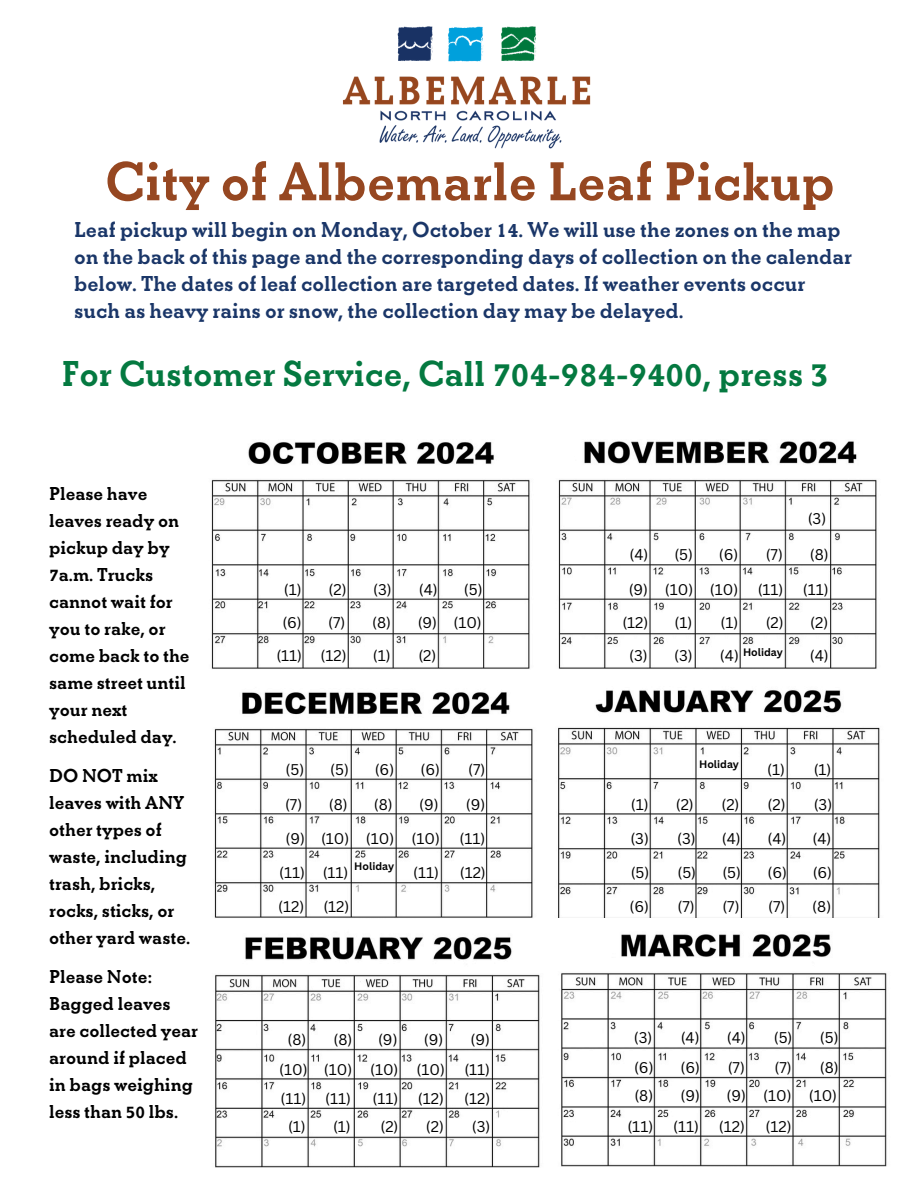
<style>
.page{position:relative;width:918px;height:1188px;background:#fff}
.page>*{position:absolute;margin:0;border:0;box-sizing:border-box;transform-origin:0 0}
.t1{font:700 57px "Beton SB";color:#964721}
.t2{font:700 37.5px "Beton SB";color:#047940}
.t3{font:700 22.5px/27px "Beton SB";color:#1a3668}
.t4{font:700 19.5px/27px "Beton SB";color:#000}
.t5{font:15.15px "Canva Sans";color:#000}
.t6{font:700 10.5px "Canva Sans";color:#000}
</style>
<div class="page">
<img style="left:211px;top:442px;width:319px;height:227px">
<img style="left:558px;top:441px;width:319px;height:228px">
<img style="left:214px;top:692px;width:319px;height:226px">
<img style="left:558px;top:690px;width:322px;height:228px">
<img style="left:215px;top:937px;width:325px;height:231px">
<img style="left:561px;top:934px;width:326px;height:232px">
<img style="left:342px;top:26px;width:249px;height:123px">
<h5 class="t1" style="left:105px;top:152px;width:731px">City of Albemarle Leaf Pickup</h5>
<h5 class="t3" style="left:74px;top:217px;width:779px">Leaf pickup will begin on Monday, October 14. We will use the zones on the map on the back of this page and the corresponding days of collection on the calendar below. The dates of leaf collection are targeted dates. If weather events occur such as heavy rains or snow, the collection day may be delayed.</h5>
<h5 class="t2" style="left:62px;top:354px;width:769px">For Customer Service, Call 704-984-9400, press 3</h5>
<h5 class="t4" style="left:49px;top:481px;width:142px">Please have leaves ready on pickup day by<br>7a.m. Trucks cannot wait for you to rake, or come back to the same street until your next scheduled day.</h5>
<h5 class="t4" style="left:49px;top:763px;width:142px">DO NOT mix leaves with ANY other types of waste, including trash, bricks, rocks, sticks, or other yard waste.</h5>
<h5 class="t4" style="left:49px;top:964px;width:150px">Please Note:<br>Bagged leaves are collected year around if placed in bags weighing less than 50 lbs.</h5>
<p class="t5" style="left:284px;top:579px;width:19px">(1)</p>
<h5 class="t5" style="left:329px;top:579px;width:20px">(2)</h5>
<h5 class="t5" style="left:373px;top:579px;width:20px">(3)</h5>
<h5 class="t5" style="left:419px;top:579px;width:20px">(4)</h5>
<h5 class="t5" style="left:464px;top:579px;width:20px">(5)</h5>
<h5 class="t5" style="left:282px;top:612px;width:21px">(6)</h5>
<h5 class="t5" style="left:328px;top:612px;width:19px">(7)</h5>
<h5 class="t5" style="left:372px;top:612px;width:20px">(8)</h5>
<h5 class="t5" style="left:418px;top:612px;width:21px">(9)</h5>
<h5 class="t5" style="left:453px;top:612px;width:30px">(10)</h5>
<h5 class="t5" style="left:276px;top:645px;width:27px">(11)</h5>
<h5 class="t5" style="left:321px;top:645px;width:28px">(12)</h5>
<h5 class="t5" style="left:373px;top:645px;width:19px">(1)</h5>
<h5 class="t5" style="left:418px;top:645px;width:20px">(2)</h5>
<h5 class="t5" style="left:286px;top:759px;width:20px">(5)</h5>
<h5 class="t5" style="left:330px;top:759px;width:20px">(5)</h5>
<p class="t5" style="left:375px;top:759px;width:21px">(6)</p>
<p class="t5" style="left:420px;top:759px;width:21px">(6)</p>
<h5 class="t5" style="left:468px;top:759px;width:19px">(7)</h5>
<h5 class="t5" style="left:285px;top:793px;width:19px">(7)</h5>
<h5 class="t5" style="left:329px;top:793px;width:20px">(8)</h5>
<h5 class="t5" style="left:374px;top:793px;width:20px">(8)</h5>
<h5 class="t5" style="left:419px;top:793px;width:21px">(9)</h5>
<h5 class="t5" style="left:466px;top:793px;width:21px">(9)</h5>
<h5 class="t5" style="left:286px;top:828px;width:21px">(9)</h5>
<h5 class="t5" style="left:321px;top:828px;width:30px">(10)</h5>
<h5 class="t5" style="left:366px;top:828px;width:30px">(10)</h5>
<h5 class="t5" style="left:412px;top:828px;width:30px">(10)</h5>
<h5 class="t5" style="left:460px;top:828px;width:27px">(11)</h5>
<h5 class="t5" style="left:279px;top:862px;width:27px">(11)</h5>
<h5 class="t5" style="left:323px;top:862px;width:27px">(11)</h5>
<h5 class="t5" style="left:413px;top:862px;width:27px">(11)</h5>
<h5 class="t5" style="left:460px;top:862px;width:28px">(12)</h5>
<h5 class="t6" style="left:354px;top:859px;width:41px">Holiday</h5>
<h5 class="t5" style="left:278px;top:896px;width:28px">(12)</h5>
<h5 class="t5" style="left:323px;top:896px;width:28px">(12)</h5>
<h5 class="t5" style="left:288px;top:1029px;width:20px">(8)</h5>
<h5 class="t5" style="left:334px;top:1029px;width:20px">(8)</h5>
<h5 class="t5" style="left:378px;top:1029px;width:21px">(9)</h5>
<h5 class="t5" style="left:424px;top:1029px;width:21px">(9)</h5>
<p class="t5" style="left:471px;top:1029px;width:21px">(9)</p>
<h5 class="t5" style="left:279px;top:1058px;width:30px">(10)</h5>
<h5 class="t5" style="left:324px;top:1058px;width:30px">(10)</h5>
<h5 class="t5" style="left:370px;top:1058px;width:30px">(10)</h5>
<h5 class="t5" style="left:417px;top:1058px;width:30px">(10)</h5>
<h5 class="t5" style="left:464px;top:1058px;width:27px">(11)</h5>
<h5 class="t5" style="left:281px;top:1088px;width:27px">(11)</h5>
<h5 class="t5" style="left:325px;top:1088px;width:27px">(11)</h5>
<h5 class="t5" style="left:373px;top:1088px;width:27px">(11)</h5>
<h5 class="t5" style="left:418px;top:1088px;width:28px">(12)</h5>
<h5 class="t5" style="left:464px;top:1088px;width:28px">(12)</h5>
<h5 class="t5" style="left:288px;top:1116px;width:19px">(1)</h5>
<h5 class="t5" style="left:333px;top:1116px;width:19px">(1)</h5>
<h5 class="t5" style="left:380px;top:1116px;width:20px">(2)</h5>
<h5 class="t5" style="left:426px;top:1116px;width:20px">(2)</h5>
<h5 class="t5" style="left:472px;top:1116px;width:20px">(3)</h5>
<h5 class="t5" style="left:808px;top:507px;width:20px">(3)</h5>
<p class="t5" style="left:630px;top:544px;width:20px">(4)</p>
<h5 class="t5" style="left:674px;top:544px;width:20px">(5)</h5>
<h5 class="t5" style="left:719px;top:544px;width:21px">(6)</h5>
<h5 class="t5" style="left:766px;top:544px;width:19px">(7)</h5>
<h5 class="t5" style="left:810px;top:544px;width:20px">(8)</h5>
<h5 class="t5" style="left:629px;top:579px;width:21px">(9)</h5>
<h5 class="t5" style="left:665px;top:579px;width:30px">(10)</h5>
<h5 class="t5" style="left:710px;top:579px;width:30px">(10)</h5>
<h5 class="t5" style="left:758px;top:579px;width:27px">(11)</h5>
<h5 class="t5" style="left:803px;top:579px;width:27px">(11)</h5>
<h5 class="t5" style="left:622px;top:612px;width:28px">(12)</h5>
<h5 class="t5" style="left:675px;top:612px;width:19px">(1)</h5>
<h5 class="t5" style="left:721px;top:612px;width:19px">(1)</h5>
<h5 class="t5" style="left:766px;top:612px;width:20px">(2)</h5>
<h5 class="t5" style="left:810px;top:612px;width:20px">(2)</h5>
<h5 class="t5" style="left:629px;top:645px;width:20px">(3)</h5>
<p class="t5" style="left:674px;top:645px;width:20px">(3)</p>
<h5 class="t5" style="left:720px;top:645px;width:20px">(4)</h5>
<h5 class="t6" style="left:743px;top:645px;width:41px">Holiday</h5>
<h5 class="t5" style="left:810px;top:645px;width:20px">(4)</h5>
<h5 class="t6" style="left:699px;top:756px;width:41px">Holiday</h5>
<h5 class="t5" style="left:767px;top:759px;width:19px">(1)</h5>
<h5 class="t5" style="left:814px;top:759px;width:19px">(1)</h5>
<h5 class="t5" style="left:631px;top:793px;width:19px">(1)</h5>
<p class="t5" style="left:676px;top:793px;width:20px">(2)</p>
<h5 class="t5" style="left:721px;top:793px;width:20px">(2)</h5>
<h5 class="t5" style="left:768px;top:793px;width:20px">(2)</h5>
<h5 class="t5" style="left:814px;top:793px;width:20px">(3)</h5>
<h5 class="t5" style="left:630px;top:828px;width:20px">(3)</h5>
<h5 class="t5" style="left:677px;top:828px;width:20px">(3)</h5>
<h5 class="t5" style="left:722px;top:828px;width:20px">(4)</h5>
<h5 class="t5" style="left:768px;top:828px;width:20px">(4)</h5>
<h5 class="t5" style="left:813px;top:828px;width:20px">(4)</h5>
<h5 class="t5" style="left:631px;top:862px;width:20px">(5)</h5>
<h5 class="t5" style="left:677px;top:862px;width:20px">(5)</h5>
<h5 class="t5" style="left:722px;top:862px;width:20px">(5)</h5>
<h5 class="t5" style="left:768px;top:862px;width:21px">(6)</h5>
<p class="t5" style="left:813px;top:862px;width:21px">(6)</p>
<h5 class="t5" style="left:630px;top:896px;width:21px">(6)</h5>
<h5 class="t5" style="left:678px;top:896px;width:19px">(7)</h5>
<h5 class="t5" style="left:722px;top:896px;width:19px">(7)</h5>
<h5 class="t5" style="left:768px;top:896px;width:19px">(7)</h5>
<h5 class="t5" style="left:812px;top:896px;width:20px">(8)</h5>
<h5 class="t5" style="left:634px;top:1027px;width:20px">(3)</h5>
<h5 class="t5" style="left:681px;top:1027px;width:20px">(4)</h5>
<h5 class="t5" style="left:727px;top:1027px;width:20px">(4)</h5>
<h5 class="t5" style="left:774px;top:1027px;width:20px">(5)</h5>
<p class="t5" style="left:820px;top:1027px;width:20px">(5)</p>
<h5 class="t5" style="left:634px;top:1056px;width:21px">(6)</h5>
<h5 class="t5" style="left:680px;top:1056px;width:21px">(6)</h5>
<h5 class="t5" style="left:728px;top:1056px;width:19px">(7)</h5>
<h5 class="t5" style="left:775px;top:1056px;width:19px">(7)</h5>
<h5 class="t5" style="left:820px;top:1056px;width:20px">(8)</h5>
<h5 class="t5" style="left:634px;top:1085px;width:20px">(8)</h5>
<h5 class="t5" style="left:680px;top:1085px;width:21px">(9)</h5>
<h5 class="t5" style="left:727px;top:1085px;width:21px">(9)</h5>
<h5 class="t5" style="left:763px;top:1085px;width:30px">(10)</h5>
<h5 class="t5" style="left:809px;top:1085px;width:30px">(10)</h5>
<h5 class="t5" style="left:627px;top:1116px;width:27px">(11)</h5>
<h5 class="t5" style="left:673px;top:1116px;width:27px">(11)</h5>
<h5 class="t5" style="left:719px;top:1116px;width:28px">(12)</h5>
<h5 class="t5" style="left:766px;top:1116px;width:28px">(12)</h5>
</div>
